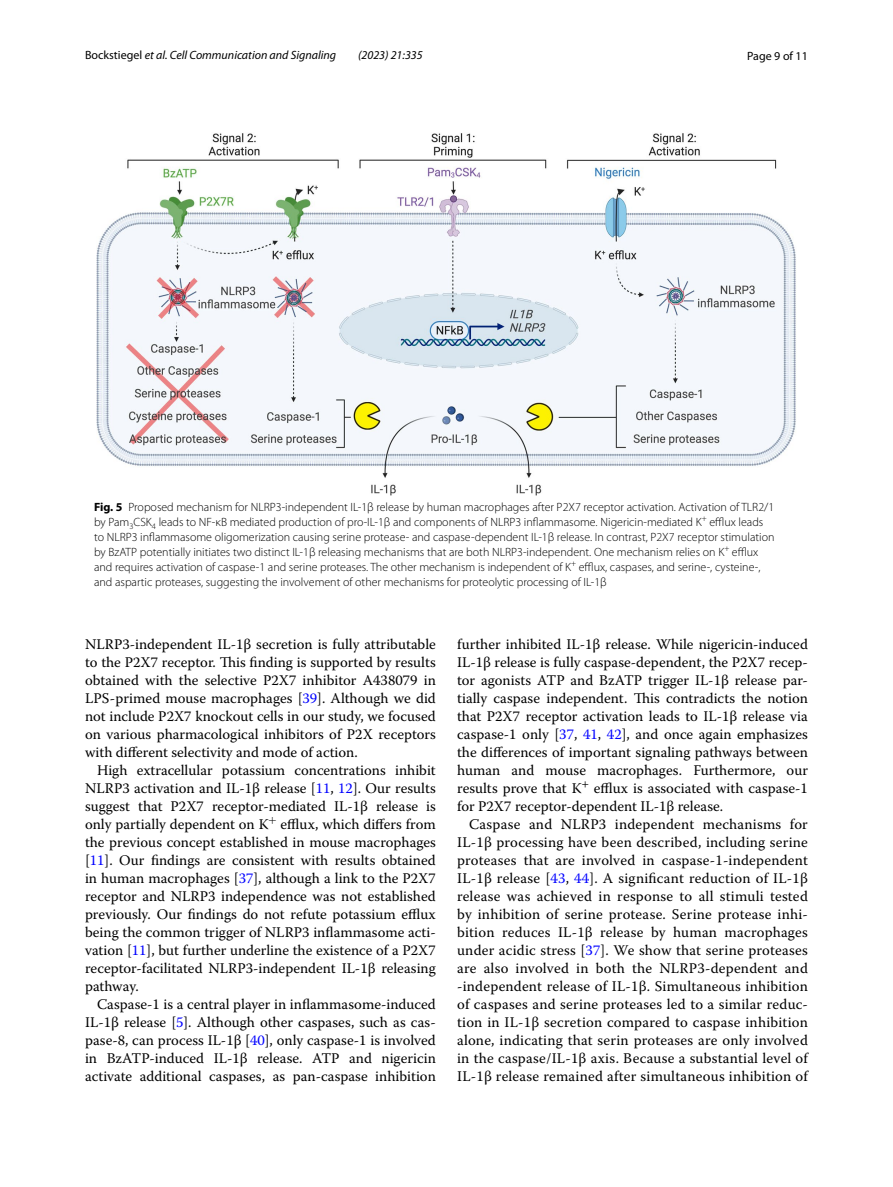
<style>
.page{position:relative;width:893px;height:1187px;background:#fff}
.page>*{position:absolute;margin:0;border:0;box-sizing:border-box;transform-origin:0 0}
.t1{font:14.7px/18px "Warnock Pro";color:#000;text-align:justify}
.t2{font:300 12px/15px "Myriad Pro";color:#000}
.t3{font:italic 12px "Myriad Pro";color:#000}
.t4{font:12px "Myriad Pro";color:#000}
.s1{font-style:normal}
.s2{font-weight:700}
.s3{color:#00f}
</style>
<div class="page">
<img style="left:96px;top:133px;width:700px;height:362px">
<p class="t3" style="left:85px;top:48px;width:253px"><span class="s1">Bockstiegel</span> et al. Cell Communication and Signaling</p>
<p class="t3" style="left:358px;top:48px;width:66px">(2023) 21:335</p>
<p class="t4" style="left:747px;top:48px;width:62px">Page 9 of 11</p>
<p class="t2" style="left:94px;top:499px;width:682px"><span class="s2">Fig. 5</span> Proposed mechanism for NLRP3-independent IL-1β release by human macrophages after P2X7 receptor activation. Activation of TLR2/1 by -Pam<sub>3</sub>CSK<sub>4</sub> leads to NF-κB mediated production of pro-IL-1β and components of NLRP3 inflammasome. Nigericin-mediated K<sup>+</sup> efflux leads to NLRP3 inflammasome oligomerization causing serine protease- and caspase-dependent IL-1β release. In contrast, P2X7 receptor stimulation by BzATP potentially initiates two distinct IL-1β releasing mechanisms that are both NLRP3-independent. One mechanism relies on -K<sup>+</sup> efflux and requires activation of caspase-1 and serine proteases. The other mechanism is independent of -K<sup>+</sup> efflux, caspases, and serine-, cysteine-, and aspartic proteases, suggesting the involvement of other mechanisms for proteolytic processing of IL-1β</p>
<p class="t1" style="left:85px;top:635px;width:352px">NLRP3-independent IL-1β secretion is fully attributable to the P2X7 receptor. This finding is supported by results obtained with the selective P2X7 inhibitor A438079 in LPS-primed mouse macrophages [<span class="s3">39</span>]. Although we did not include P2X7 knockout cells in our study, we focused on various pharmacological inhibitors of P2X receptors with different selectivity and mode of action.</p>
<p class="t1" style="left:85px;top:761px;width:352px;text-indent:12px">High extracellular potassium concentrations inhibit NLRP3 activation and IL-1β release [<span class="s3">11</span>, <span class="s3">12</span>]. Our results suggest that P2X7 receptor-mediated IL-1β release is only partially dependent on K<sup>+</sup> efflux, which differs from the previous concept established in mouse macrophages [<span class="s3">11</span>]. Our findings are consistent with results obtained in human macrophages [<span class="s3">37</span>], although a link to the P2X7 receptor and NLRP3 independence was not established previously. Our findings do not refute potassium efflux being the common trigger of NLRP3 inflammasome acti&shy;vation [<span class="s3">11</span>], but further underline the existence of a P2X7 receptor-facilitated NLRP3-independent IL-1β releasing pathway.</p>
<p class="t1" style="left:85px;top:995px;width:352px;text-indent:12px">Caspase-1 is a central player in inflammasome-induced IL-1β release [<span class="s3">5</span>]. Although other caspases, such as cas&shy;pase-8, can process IL-1β [<span class="s3">40</span>], only caspase-1 is involved in BzATP-induced IL-1β release. ATP and nigericin activate additional caspases, as pan-caspase inhibition</p>
<p class="t1" style="left:457px;top:635px;width:352px">further inhibited IL-1β release. While nigericin-induced IL-1β release is fully caspase-dependent, the P2X7 recep&shy;tor agonists ATP and BzATP trigger IL-1β release par&shy;tially caspase independent. This contradicts the notion that P2X7 receptor activation leads to IL-1β release via caspase-1 only [<span class="s3">37</span>, <span class="s3">41</span>, <span class="s3">42</span>], and once again emphasizes the differences of important signaling pathways between human and mouse macrophages. Furthermore, our results prove that K<sup>+</sup> efflux is associated with caspase-1 for P2X7 receptor-dependent IL-1β release.</p>
<p class="t1" style="left:457px;top:815px;width:352px;text-indent:12px">Caspase and NLRP3 independent mechanisms for IL-1β processing have been described, including serine proteases that are involved in caspase-1-independent IL-1β release [<span class="s3">43</span>, <span class="s3">44</span>]. A significant reduction of IL-1β release was achieved in response to all stimuli tested by inhibition of serine protease. Serine protease inhi&shy;bition reduces IL-1β release by human macrophages under acidic stress [<span class="s3">37</span>]. We show that serine proteases are also involved in both the NLRP3-dependent and -independent release of IL-1β. Simultaneous inhibition of caspases and serine proteases led to a similar reduc&shy;tion in IL-1β secretion compared to caspase inhibition alone, indicating that serin proteases are only involved in the caspase/IL-1β axis. Because a substantial level of IL-1β release remained after simultaneous inhibition of</p>
</div>
